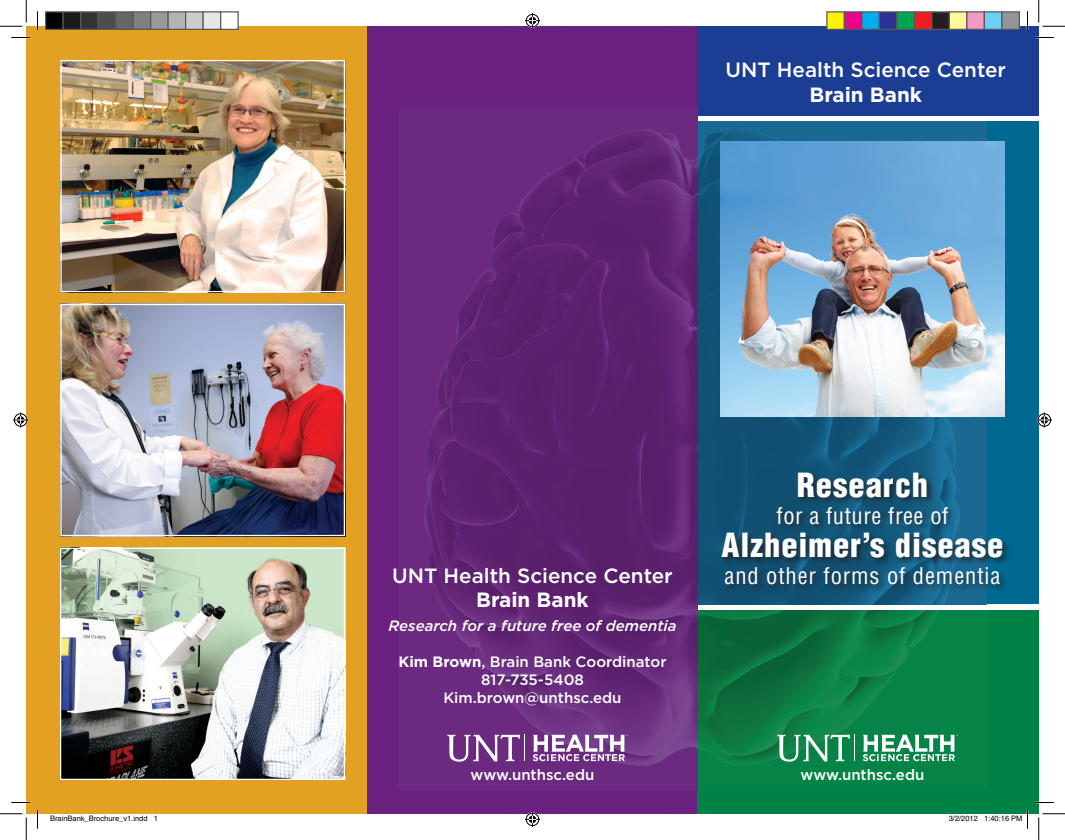
<style>
.page{position:relative;width:1065px;height:840px;background:#fff}
.page>*{position:absolute;margin:0;border:0;box-sizing:border-box;transform-origin:0 0}
.t1{font:900 condensed 32.5px "Helvetica";letter-spacing:.03em;color:#fff}
.t2{font:condensed 22.5px "Helvetica";letter-spacing:.04em;color:#fff}
.t3{font:500 20.62px/24.8px "Gotham";color:#fff;text-align:center}
.t4{font:500 15px "Gotham";color:#fff}
.t5{font:italic 500 15px "Gotham";color:#fff}
.t6{font:7.5px "Helvetica";color:#000}
.s1{font-weight:700}
</style>
<div class="page">
<div style="left:26px;top:26px;width:342px;height:788px;background:#e3a124"></div>
<div style="left:698px;top:121px;width:341px;height:483px;background:#006991"></div>
<div style="left:698px;top:26px;width:341px;height:89px;background:#1c3d94"></div>
<div style="left:698px;top:610px;width:341px;height:204px;background:#008247"></div>
<div style="left:368px;top:26px;width:330px;height:788px;background:#6b2180"></div>
<img style="left:698px;top:610px;width:260px;height:156px">
<img style="left:698px;top:121px;width:288px;height:483px">
<img style="left:423px;top:129px;width:275px;height:637px">
<svg style="left:447px;top:735px;width:78px;height:27px"></svg>
<svg style="left:533px;top:735px;width:95px;height:26px"></svg>
<svg style="left:777px;top:735px;width:78px;height:27px"></svg>
<svg style="left:863px;top:735px;width:95px;height:26px"></svg>
<img style="left:62px;top:550px;width:281px;height:228px">
<div style="left:60px;top:548px;width:285px;height:232px;border:1px solid #fff"></div>
<img style="left:62px;top:306px;width:281px;height:228px">
<div style="left:60px;top:304px;width:285px;height:232px;border:1px solid #fff"></div>
<img style="left:62px;top:62px;width:281px;height:228px">
<div style="left:60px;top:60px;width:285px;height:232px;border:1px solid #fff"></div>
<div style="left:721px;top:471px;width:290px;height:122px;background:#231f20;opacity:.75"></div>
<img style="left:720px;top:141px;width:285px;height:275px">
<svg style="left:11px;top:37px;width:19px;height:1px"></svg>
<svg style="left:1035px;top:37px;width:19px;height:1px"></svg>
<svg style="left:11px;top:802px;width:19px;height:1px"></svg>
<svg style="left:1035px;top:802px;width:19px;height:1px"></svg>
<svg style="left:37px;top:11px;width:1px;height:19px"></svg>
<svg style="left:37px;top:810px;width:1px;height:19px"></svg>
<svg style="left:1027px;top:11px;width:1px;height:19px"></svg>
<svg style="left:0;top:0;width:27px;height:27px"></svg>
<svg style="left:0;top:814px;width:27px;height:26px"></svg>
<svg style="left:1039px;top:0;width:26px;height:27px"></svg>
<svg style="left:1039px;top:814px;width:26px;height:26px"></svg>
<svg style="left:525px;top:13px;width:15px;height:15px"></svg>
<svg style="left:525px;top:812px;width:15px;height:15px"></svg>
<svg style="left:13px;top:412px;width:15px;height:16px"></svg>
<svg style="left:1037px;top:412px;width:15px;height:16px"></svg>
<div style="left:46px;top:12px;width:17px;height:17px;background:#000"></div>
<div style="left:45px;top:11px;width:19px;height:19px;border:1px solid #595959"></div>
<div style="left:63px;top:12px;width:18px;height:17px;background:#1a1a1a"></div>
<div style="left:62px;top:11px;width:19px;height:19px;border:1px solid #595959"></div>
<div style="left:81px;top:12px;width:17px;height:17px;background:#333"></div>
<div style="left:80px;top:11px;width:19px;height:19px;border:1px solid #595959"></div>
<div style="left:98px;top:12px;width:18px;height:17px;background:#4d4d4d"></div>
<div style="left:98px;top:11px;width:18px;height:19px;border:1px solid #595959"></div>
<div style="left:116px;top:12px;width:17px;height:17px;background:#666"></div>
<div style="left:115px;top:11px;width:19px;height:19px;border:1px solid #595959"></div>
<div style="left:133px;top:12px;width:18px;height:17px;background:#808080"></div>
<div style="left:132px;top:11px;width:19px;height:19px;border:1px solid #595959"></div>
<div style="left:151px;top:12px;width:17px;height:17px;background:#999"></div>
<div style="left:150px;top:11px;width:19px;height:19px;border:1px solid #595959"></div>
<div style="left:168px;top:12px;width:18px;height:17px;background:#b3b3b3"></div>
<div style="left:168px;top:11px;width:18px;height:19px;border:1px solid #595959"></div>
<div style="left:186px;top:12px;width:17px;height:17px;background:#ccc"></div>
<div style="left:185px;top:11px;width:19px;height:19px;border:1px solid #595959"></div>
<div style="left:203px;top:12px;width:18px;height:17px;background:#e6e6e6"></div>
<div style="left:202px;top:11px;width:19px;height:19px;border:1px solid #595959"></div>
<div style="left:221px;top:12px;width:17px;height:17px;background:#fff"></div>
<div style="left:220px;top:11px;width:19px;height:19px;border:1px solid #595959"></div>
<div style="left:827px;top:12px;width:17px;height:17px;background:#fff101"></div>
<div style="left:826px;top:11px;width:19px;height:19px;border:1px solid #595959"></div>
<div style="left:844px;top:12px;width:18px;height:17px;background:#ed028c"></div>
<div style="left:844px;top:11px;width:18px;height:19px;border:1px solid #595959"></div>
<div style="left:862px;top:12px;width:17px;height:17px;background:#00aeef"></div>
<div style="left:861px;top:11px;width:19px;height:19px;border:1px solid #595959"></div>
<div style="left:879px;top:12px;width:18px;height:17px;background:#2e3092"></div>
<div style="left:879px;top:11px;width:19px;height:19px;border:1px solid #595959"></div>
<div style="left:897px;top:12px;width:17px;height:17px;background:#00a54f"></div>
<div style="left:896px;top:11px;width:19px;height:19px;border:1px solid #595959"></div>
<div style="left:914px;top:12px;width:18px;height:17px;background:#ee1d23"></div>
<div style="left:914px;top:11px;width:18px;height:19px;border:1px solid #595959"></div>
<div style="left:932px;top:12px;width:17px;height:17px;background:#231f20"></div>
<div style="left:931px;top:11px;width:19px;height:19px;border:1px solid #595959"></div>
<div style="left:949px;top:12px;width:18px;height:17px;background:#fff79a"></div>
<div style="left:949px;top:11px;width:19px;height:19px;border:1px solid #595959"></div>
<div style="left:967px;top:12px;width:17px;height:17px;background:#f499c2"></div>
<div style="left:966px;top:11px;width:19px;height:19px;border:1px solid #595959"></div>
<div style="left:984px;top:12px;width:18px;height:17px;background:#6bcff6"></div>
<div style="left:984px;top:11px;width:18px;height:19px;border:1px solid #595959"></div>
<div style="left:1002px;top:12px;width:17px;height:17px;background:#939598"></div>
<div style="left:1001px;top:11px;width:19px;height:19px;border:1px solid #595959"></div>
<svg style="left:1026px;top:810px;width:2px;height:19px"></svg>
<p class="t3" style="left:725px;top:58px;width:282px">UNT Health Science Center<br><span class="s1">Brain Bank</span></p>
<p class="t3" style="left:392px;top:563px;width:282px">UNT Health Science Center<br><span class="s1">Brain Bank</span></p>
<p class="t5" style="left:388px;top:617px;width:290px">Research for a future free of dementia</p>
<p class="t4" style="left:398px;top:653px;width:270px"><span class="s1">Kim Brown</span>, Brain Bank Coordinator</p>
<p class="t4" style="left:481px;top:671px;width:104px">817-735-5408</p>
<p class="t4" style="left:443px;top:689px;width:180px">Kim.brown@unthsc.edu</p>
<p class="t1" style="left:797px;top:464px;width:133px">Research</p>
<p class="t2" style="left:777px;top:501px;width:173px">for a future free of</p>
<p class="t1" style="left:721px;top:525px;width:284px">Alzheimer’s disease</p>
<p class="t2" style="left:725px;top:562px;width:277px">and other forms of dementia</p>
<p class="t4" style="left:471px;top:765px;width:125px">www.unthsc.edu</p>
<p class="t4" style="left:801px;top:765px;width:125px">www.unthsc.edu</p>
<p class="t6" style="left:50px;top:814px;width:109px">BrainBank_Brochure_v1.indd 1</p>
<p class="t6" style="left:949px;top:814px;width:75px">3/2/2012 1:40:16 PM</p>
</div>
